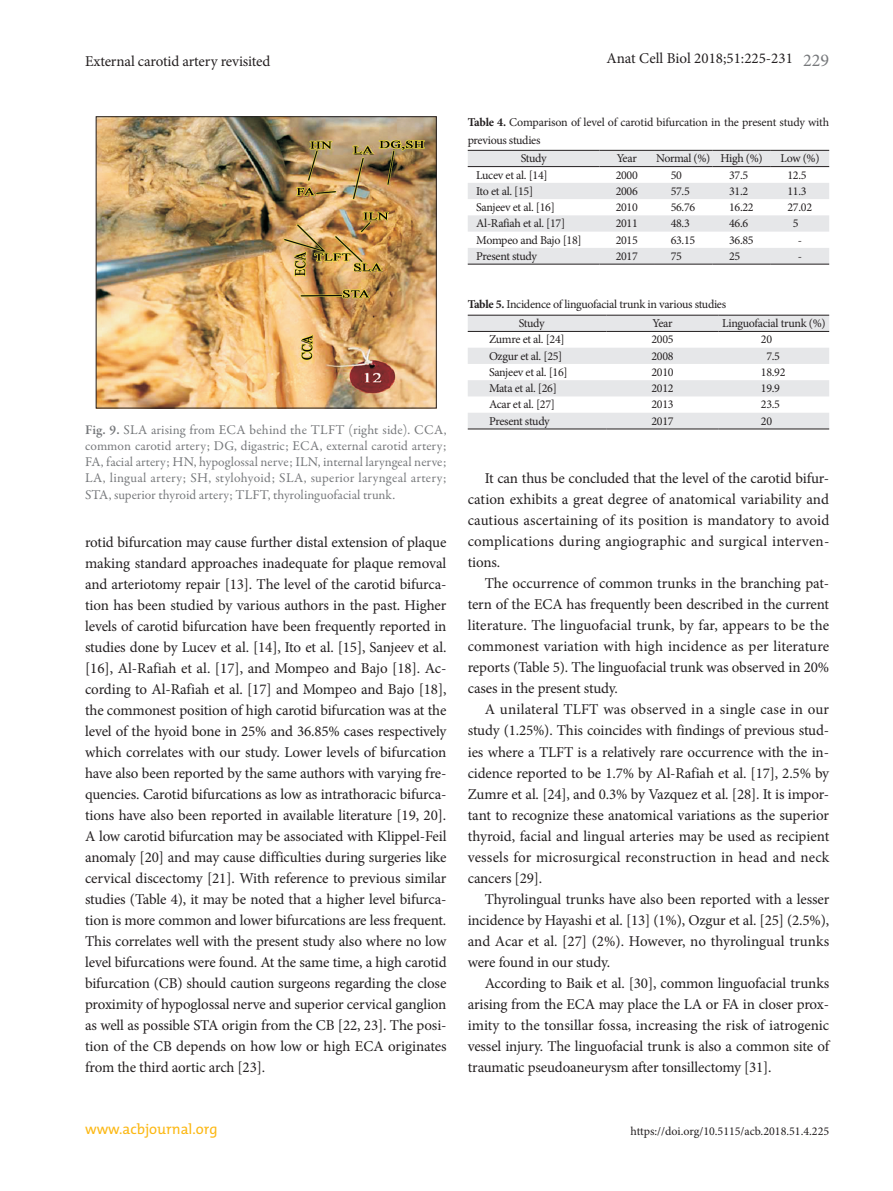
<style>
.page{position:relative;width:893px;height:1191px;background:#fff}
.page>*{position:absolute;margin:0;border:0;box-sizing:border-box;transform-origin:0 0}
.t1{font:15px/21px "Minion Pro";letter-spacing:-.005em;color:#231f20;text-align:justify}
.t2{font:14.7px "The Mix";color:#fcb814}
.t3{font:13.5px/16.2px "Garamond Premr Pro";color:#76787b;text-align:justify}
.t4{font:12px/18.8px "Minion Pro";letter-spacing:-.025em;color:#231f20}
.t5{font:12px "Minion Pro";color:#231f20}
.s1{font-weight:600}
.s2{font-size:18px;color:#76787b}
.s3{font-weight:700}
</style>
<div class="page">
<img style="left:98px;top:118px;width:337px;height:288px">
<div style="left:96px;top:116px;width:341px;height:292px;border:1px solid #231f20"></div>
<svg style="left:468px;top:151px;width:361px;height:113px"></svg>
<hr style="left:468px;top:150px;width:132px;height:1px;background:#231f20">
<hr style="left:600px;top:150px;width:54px;height:1px;background:#231f20">
<hr style="left:654px;top:150px;width:58px;height:1px;background:#231f20">
<hr style="left:712px;top:150px;width:59px;height:1px;background:#231f20">
<hr style="left:771px;top:150px;width:58px;height:1px;background:#231f20">
<hr style="left:468px;top:166px;width:132px;height:1px;background:#231f20">
<hr style="left:600px;top:166px;width:54px;height:1px;background:#231f20">
<hr style="left:654px;top:166px;width:58px;height:1px;background:#231f20">
<hr style="left:712px;top:166px;width:59px;height:1px;background:#231f20">
<hr style="left:771px;top:166px;width:58px;height:1px;background:#231f20">
<hr style="left:468px;top:264px;width:132px;height:1px;background:#231f20">
<hr style="left:600px;top:264px;width:54px;height:1px;background:#231f20">
<hr style="left:654px;top:264px;width:58px;height:1px;background:#231f20">
<hr style="left:712px;top:264px;width:59px;height:1px;background:#231f20">
<hr style="left:771px;top:264px;width:58px;height:1px;background:#231f20">
<svg style="left:468px;top:316px;width:361px;height:112px"></svg>
<hr style="left:468px;top:315px;width:138px;height:1px;background:#231f20">
<hr style="left:606px;top:315px;width:113px;height:1px;background:#231f20">
<hr style="left:719px;top:315px;width:110px;height:1px;background:#231f20">
<hr style="left:468px;top:331px;width:138px;height:1px;background:#231f20">
<hr style="left:606px;top:331px;width:113px;height:1px;background:#231f20">
<hr style="left:719px;top:331px;width:110px;height:1px;background:#231f20">
<hr style="left:468px;top:428px;width:138px;height:1px;background:#231f20">
<hr style="left:606px;top:428px;width:113px;height:1px;background:#231f20">
<hr style="left:719px;top:428px;width:110px;height:1px;background:#231f20">
<p class="t1" style="left:85px;top:50px;width:187px">External carotid artery revisited</p>
<p class="t3" style="left:85px;top:422px;width:363px"><span class="s1">Fig. 9.</span> SLA arising from ECA behind the TLFT (right side). CCA, common carotid artery; DG, digastric; ECA, external carotid artery; FA, facial artery; HN, hypoglossal nerve; ILN, internal laryngeal nerve; LA, lingual artery; SH, stylohyoid; SLA, superior laryngeal artery; STA, superior thyroid artery; TLFT, thyrolinguofacial trunk.</p>
<p class="t1" style="left:85px;top:532px;width:363px">rotid bifurcation may cause further distal extension of plaque making standard approaches inadequate for plaque removal and arteriotomy repair [13]. The level of the carotid bifurca&shy;tion has been studied by various authors in the past. Higher levels of carotid bifurcation have been frequently reported in studies done by Lucev et al. [14], Ito et al. [15], Sanjeev et al. [16], Al-Rafiah et al. [17], and Mompeo and Bajo [18]. Ac&shy;cording to Al-Rafiah et al. [17] and Mompeo and Bajo [18], the commonest position of high carotid bifurcation was at the level of the hyoid bone in 25% and 36.85% cases respectively which correlates with our study. Lower levels of bifurcation have also been reported by the same authors with varying fre&shy;quencies. Carotid bifurcations as low as intrathoracic bifurca&shy;tions have also been reported in available literature [19, 20].<br>A low carotid bifurcation may be associated with Klippel-Feil anomaly [20] and may cause difficulties during surgeries like cervical discectomy [21]. With reference to previous similar studies (Table 4), it may be noted that a higher level bifurca&shy;tion is more common and lower bifurcations are less frequent.<br>This correlates well with the present study also where no low level bifurcations were found. At the same time, a high carotid bifurcation (CB) should caution surgeons regarding the close proximity of hypoglossal nerve and superior cervical ganglion as well as possible STA origin from the CB [22, 23]. The posi&shy;tion of the CB depends on how low or high ECA originates from the third aortic arch [23].</p>
<p class="t2" style="left:85px;top:1117px;width:134px">www.acbjournal.org</p>
<p class="t1" style="left:606px;top:48px;width:224px">Anat Cell Biol 2018;51:225-231 <span class="s2">229</span></p>
<p class="t4" style="left:468px;top:112px;width:363px"><span class="s3">Table 4.</span> Comparison of level of carotid bifurcation in the present study with</p>
<p class="t4" style="left:468px;top:130px;width:74px">previous studies</p>
<p class="t4" style="left:521px;top:149px;width:27px">Study</p>
<p class="t4" style="left:617px;top:149px;width:22px">Year</p>
<p class="t4" style="left:656px;top:149px;width:108px">Normal (%) High (%)</p>
<p class="t4" style="left:780px;top:149px;width:41px">Low (%)</p>
<p class="t4" style="left:476px;top:165px;width:73px">Lucev et al. [14]</p>
<p class="t4" style="left:616px;top:165px;width:24px">2000</p>
<p class="t4" style="left:671px;top:165px;width:13px">50</p>
<p class="t4" style="left:729px;top:165px;width:21px">37.5</p>
<p class="t4" style="left:787px;top:165px;width:21px">12.5</p>
<p class="t4" style="left:476px;top:182px;width:58px">Ito et al. [15]</p>
<p class="t4" style="left:616px;top:182px;width:24px">2006</p>
<p class="t4" style="left:671px;top:182px;width:21px">57.5</p>
<p class="t4" style="left:729px;top:182px;width:21px">31.2</p>
<p class="t4" style="left:787px;top:182px;width:21px">11.3</p>
<p class="t4" style="left:476px;top:198px;width:80px">Sanjeev et al. [16]</p>
<p class="t4" style="left:616px;top:198px;width:24px">2010</p>
<p class="t4" style="left:671px;top:198px;width:26px">56.76</p>
<p class="t4" style="left:729px;top:198px;width:26px">16.22</p>
<p class="t4" style="left:787px;top:198px;width:26px">27.02</p>
<p class="t4" style="left:476px;top:214px;width:90px">Al-Rafiah et al. [17]</p>
<p class="t4" style="left:616px;top:214px;width:24px">2011</p>
<p class="t4" style="left:671px;top:214px;width:21px">48.3</p>
<p class="t4" style="left:729px;top:214px;width:21px">46.6</p>
<p class="t4" style="left:793px;top:214px;width:7px">5</p>
<p class="t4" style="left:476px;top:230px;width:107px">Mompeo and Bajo [18]</p>
<p class="t4" style="left:616px;top:230px;width:24px">2015</p>
<p class="t4" style="left:671px;top:230px;width:26px">63.15</p>
<p class="t4" style="left:729px;top:230px;width:26px">36.85</p>
<p class="t4" style="left:798px;top:230px;width:6px">-</p>
<p class="t4" style="left:476px;top:247px;width:62px">Present study</p>
<p class="t4" style="left:616px;top:247px;width:24px">2017</p>
<p class="t4" style="left:671px;top:247px;width:13px">75</p>
<p class="t4" style="left:729px;top:247px;width:13px">25</p>
<p class="t4" style="left:798px;top:247px;width:6px">-</p>
<p class="t4" style="left:519px;top:295px;width:209px;text-indent:-51px"><span class="s3">Table 5.</span> Incidence of linguofacial trunk in various studies<br>Study</p>
<p class="t4" style="left:652px;top:314px;width:22px">Year</p>
<p class="t4" style="left:722px;top:314px;width:105px">Linguofacial trunk (%)</p>
<p class="t4" style="left:489px;top:330px;width:77px">Zumre et al. [24]</p>
<p class="t4" style="left:651px;top:330px;width:24px">2005</p>
<p class="t4" style="left:761px;top:330px;width:13px">20</p>
<p class="t4" style="left:489px;top:346px;width:75px">Ozgur et al. [25]</p>
<p class="t4" style="left:651px;top:346px;width:24px">2008</p>
<p class="t4" style="left:766px;top:346px;width:15px">7.5</p>
<p class="t4" style="left:489px;top:363px;width:80px">Sanjeev et al. [16]</p>
<p class="t4" style="left:651px;top:363px;width:24px">2010</p>
<p class="t4" style="left:761px;top:363px;width:26px">18.92</p>
<p class="t4" style="left:489px;top:379px;width:69px">Mata et al. [26]</p>
<p class="t4" style="left:651px;top:379px;width:24px">2012</p>
<p class="t4" style="left:761px;top:379px;width:21px">19.9</p>
<p class="t4" style="left:489px;top:395px;width:67px">Acar et al. [27]</p>
<p class="t4" style="left:651px;top:395px;width:24px">2013</p>
<p class="t4" style="left:761px;top:395px;width:21px">23.5</p>
<p class="t4" style="left:489px;top:411px;width:62px">Present study</p>
<p class="t4" style="left:651px;top:411px;width:24px">2017</p>
<p class="t4" style="left:761px;top:411px;width:13px">20</p>
<p class="t1" style="left:468px;top:468px;width:363px;text-indent:17px">It can thus be concluded that the level of the carotid bifur&shy;cation exhibits a great degree of anatomical variability and cautious ascertaining of its position is mandatory to avoid complications during angiographic and surgical interven&shy;tions.</p>
<p class="t1" style="left:468px;top:573px;width:363px;text-indent:17px">The occurrence of common trunks in the branching pat&shy;tern of the ECA has frequently been described in the current literature. The linguofacial trunk, by far, appears to be the commonest variation with high incidence as per literature reports (Table 5). The linguofacial trunk was observed in 20% cases in the present study.</p>
<p class="t1" style="left:468px;top:699px;width:363px;text-indent:17px">A unilateral TLFT was observed in a single case in our study (1.25%). This coincides with findings of previous stud&shy;ies where a TLFT is a relatively rare occurrence with the in&shy;cidence reported to be 1.7% by Al-Rafiah et al. [17], 2.5% by Zumre et al. [24], and 0.3% by Vazquez et al. [28]. It is impor&shy;tant to recognize these anatomical variations as the superior thyroid, facial and lingual arteries may be used as recipient vessels for microsurgical reconstruction in head and neck cancers [29].</p>
<p class="t1" style="left:468px;top:888px;width:363px;text-indent:17px">Thyrolingual trunks have also been reported with a lesser incidence by Hayashi et al. [13] (1%), Ozgur et al. [25] (2.5%), and Acar et al. [27] (2%). However, no thyrolingual trunks were found in our study.</p>
<p class="t1" style="left:468px;top:972px;width:363px;text-indent:17px">According to Baik et al. [30], common linguofacial trunks arising from the ECA may place the LA or FA in closer prox&shy;imity to the tonsillar fossa, increasing the risk of iatrogenic vessel injury. The linguofacial trunk is also a common site of traumatic pseudoaneurysm after tonsillectomy [31].</p>
<p class="t5" style="left:631px;top:1123px;width:200px">https://doi.org/10.5115/acb.2018.51.4.225</p>
</div>
